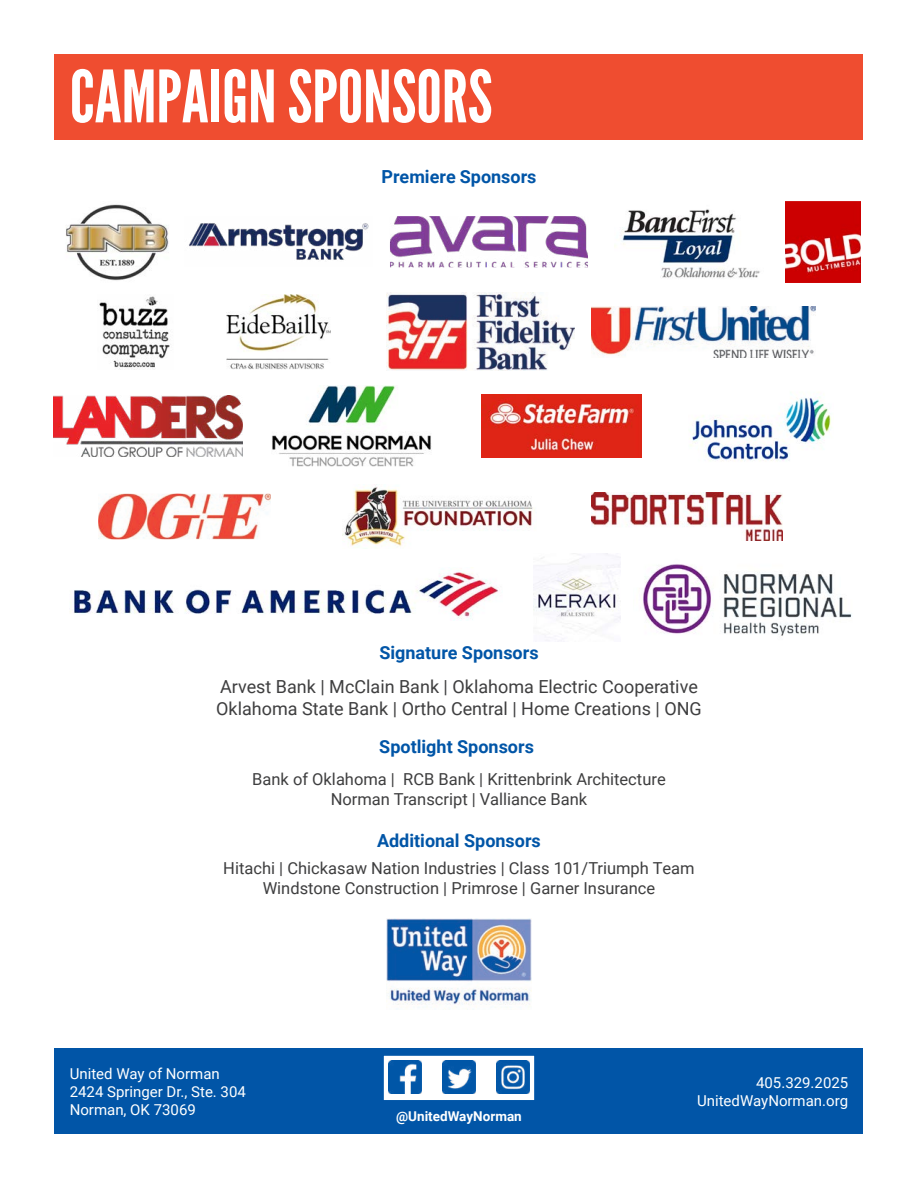
<style>
.page{position:relative;width:918px;height:1188px;background:#fff}
.page>*{position:absolute;margin:0;border:0;box-sizing:border-box;transform-origin:0 0}
.t1{font:72px "League Gothic";color:#fff}
.t2{font:18px/21.6px "Roboto";color:#3e3e3f}
.t3{font:700 18px "Roboto";color:#0155a7}
.t4{font:16.5px/19.8px "Roboto";color:#3e3e3f;text-align:center}
.t5{font:15px/18px "Roboto";color:#fff}
.t6{font:700 13.5px "Roboto";color:#fff}
</style>
<div class="page">
<div style="left:55px;top:1048px;width:808px;height:86px;background:#0155a7"></div>
<div style="left:55px;top:54px;width:808px;height:86px;background:#ef4d30"></div>
<img style="left:614px;top:209px;width:146px;height:69px">
<img style="left:66px;top:204px;width:103px;height:77px">
<img style="left:99px;top:296px;width:71px;height:73px">
<img style="left:227px;top:294px;width:104px;height:75px">
<img style="left:387px;top:293px;width:188px;height:78px">
<img style="left:690px;top:397px;width:142px;height:64px">
<img style="left:482px;top:394px;width:160px;height:64px">
<img style="left:272px;top:386px;width:160px;height:81px">
<svg style="left:390px;top:216px;width:198px;height:52px"></svg>
<img style="left:189px;top:223px;width:180px;height:37px">
<svg style="left:98px;top:493px;width:173px;height:47px"></svg>
<img style="left:342px;top:486px;width:191px;height:61px">
<img style="left:386px;top:918px;width:146px;height:90px">
<div style="left:382px;top:1054px;width:154px;height:48px;background:#fff;border:2px solid #0155a7"></div>
<img style="left:389px;top:1061px;width:33px;height:33px">
<img style="left:443px;top:1061px;width:32px;height:33px">
<img style="left:496px;top:1061px;width:33px;height:33px">
<img style="left:591px;top:493px;width:191px;height:47px">
<img style="left:785px;top:201px;width:76px;height:81px">
<img style="left:591px;top:306px;width:224px;height:51px">
<img style="left:70px;top:570px;width:429px;height:50px">
<img style="left:54px;top:396px;width:188px;height:61px">
<img style="left:643px;top:564px;width:209px;height:72px">
<img style="left:533px;top:554px;width:88px;height:87px">
<h1 class="t1" style="left:70px;top:54px;width:424px">CAMPAIGN SPONSORS</h1>
<p class="t3" style="left:381px;top:164px;width:157px">Premiere Sponsors</p>
<p class="t3" style="left:379px;top:640px;width:161px">Signature Sponsors</p>
<p class="t2" style="left:216px;top:675px;width:487px">Arvest Bank | McClain Bank | Oklahoma Electric Cooperative<br>Oklahoma State Bank | Ortho Central | Home Creations | ONG</p>
<p class="t3" style="left:379px;top:734px;width:156px">Spotlight Sponsors</p>
<p class="t4" style="left:252px;top:769px;width:415px">Bank of Oklahoma | RCB Bank | Krittenbrink Architecture<br>Norman Transcript | Valliance Bank</p>
<p class="t3" style="left:377px;top:828px;width:165px">Additional Sponsors</p>
<p class="t4" style="left:223px;top:857px;width:473px">Hitachi | Chickasaw Nation Industries | Class 101/Triumph Team<br>Windstone Construction | Primrose | Garner Insurance</p>
<p class="t5" style="left:70px;top:1064px;width:178px">United Way of Norman<br>2424 Springer Dr., Ste. 304<br>Norman, OK 73069</p>
<p class="t5" style="left:697px;top:1073px;width:153px;text-align:right">405.329.2025<br>UnitedWayNorman.org</p>
<p class="t6" style="left:396px;top:1107px;width:127px">@UnitedWayNorman</p>
</div>
